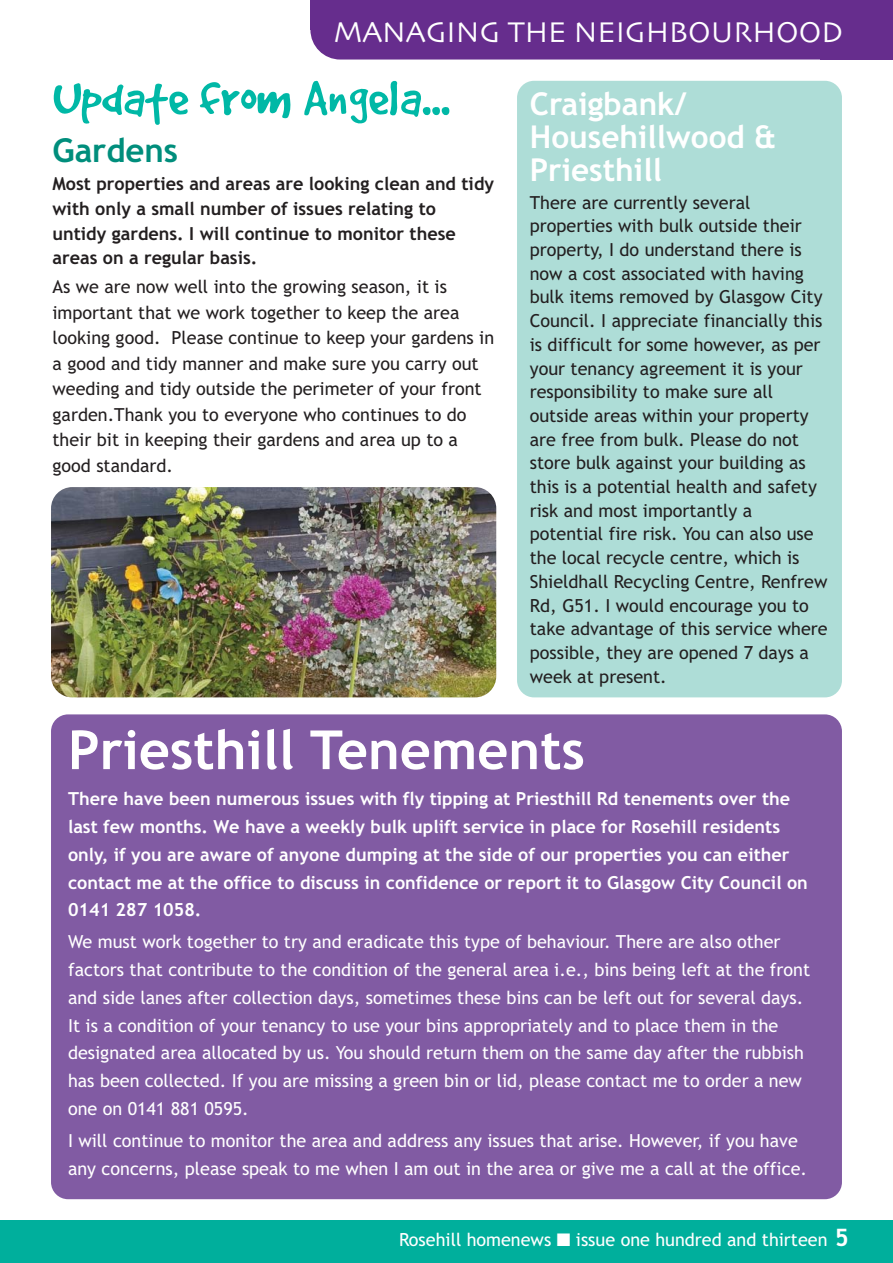
<style>
.page{position:relative;width:893px;height:1263px;background:#fff}
.page>*{position:absolute;margin:0;border:0;box-sizing:border-box;transform-origin:0 0}
.t1{font:54px "Good Dog Plain";color:#00b8a6;scale:1.1 1}
.t2{font:700 54px "Trebuchet MS";color:#fff}
.t3{font:700 33px "Trebuchet MS";color:#008e7c}
.t4{font:700 31.5px/33px "Trebuchet MS";color:#fff}
.t5{font:30px "Skia";color:#fff}
.t6{font:18px/23.7px "Trebuchet MS";color:#231f20}
.t7{font:18px/27.8px "Trebuchet MS";color:#fff}
.t8{font:700 18px/27.8px "Trebuchet MS";color:#fff}
.t9{font:700 18px/24.8px "Trebuchet MS";color:#231f20}
.s1{font-weight:700;font-size:24px}
</style>
<div class="page">
<div style="left:0;top:1220px;width:893px;height:43px;background:#00af9c"></div>
<hr style="left:0;top:778px;width:1px;height:442px;background:#c3ded9">
<div style="left:310px;top:0;width:583px;height:60px;background:#662d8d"></div>
<div style="left:517px;top:81px;width:325px;height:616px;background:#aeddd7;border-radius:17px"></div>
<div style="left:51px;top:714px;width:791px;height:485px;background:#815ba3;border-radius:17px"></div>
<img style="left:51px;top:487px;width:445px;height:210px;border-radius:21px">
<h3 class="t5" style="left:334px;top:14px;width:511px">MANAGING THE NEIGHBOURHOOD</h3>
<h1 class="t1" style="left:53px;top:80px;width:362px">Update from Angela...</h1>
<h2 class="t3" style="left:53px;top:137px;width:127px">Gardens</h2>
<p class="t9" style="left:53px;top:173px;width:443px">Most properties and areas are looking clean and tidy with only a small number of issues relating to untidy gardens. I will continue to monitor these areas on a regular basis.</p>
<p class="t6" style="left:53px;top:276px;width:443px;line-height:25.5px">As we are now well into the growing season, it is important that we work together to keep the area looking good. Please continue to keep your gardens in a good and tidy manner and make sure you carry out weeding and tidy outside the perimeter of your front garden.Thank you to everyone who continues to do their bit in keeping their gardens and area up to a good standard.</p>
<h3 class="t4" style="left:530px;top:90px;width:248px">Craigbank/<br>Househillwood &amp;<br>Priesthill</h3>
<p class="t6" style="left:530px;top:192px;width:299px">There are currently several properties with bulk outside their property, I do understand there is now a cost associated with having bulk items removed by Glasgow City Council. I appreciate financially this is difficult for some however, as per your tenancy agreement it is your responsibility to make sure all outside areas within your property are free from bulk. Please do not store bulk against your building as this is a potential health and safety risk and most importantly a potential fire risk. You can also use the local recycle centre, which is Shieldhall Recycling Centre, Renfrew Rd, G51. I would encourage you to take advantage of this service where possible, they are opened 7 days a week at present.</p>
<h1 class="t2" style="left:68px;top:729px;width:518px">Priesthill Tenements</h1>
<p class="t8" style="left:68px;top:787px;width:741px">There have been numerous issues with fly tipping at Priesthill Rd tenements over the last few months. We have a weekly bulk uplift service in place for Rosehill residents only, if you are aware of anyone dumping at the side of our properties you can either contact me at the office to discuss in confidence or report it to Glasgow City Council on 0141 287 1058.</p>
<p class="t7" style="left:68px;top:930px;width:744px">We must work together to try and eradicate this type of behaviour. There are also other factors that contribute to the condition of the general area i.e., bins being left at the front and side lanes after collection days, sometimes these bins can be left out for several days.<br>It is a condition of your tenancy to use your bins appropriately and to place them in the designated area allocated by us. You should return them on the same day after the rubbish has been collected. If you are missing a green bin or lid, please contact me to order a new one on 0141 881 0595.</p>
<p class="t7" style="left:68px;top:1128px;width:740px">I will continue to monitor the area and address any issues that arise. However, if you have any concerns, please speak to me when I am out in the area or give me a call at the office.</p>
<p class="t7" style="left:399px;top:1227px;width:451px">Rosehill homenews ■ issue one hundred and thirteen <span class="s1">5</span></p>
</div>
